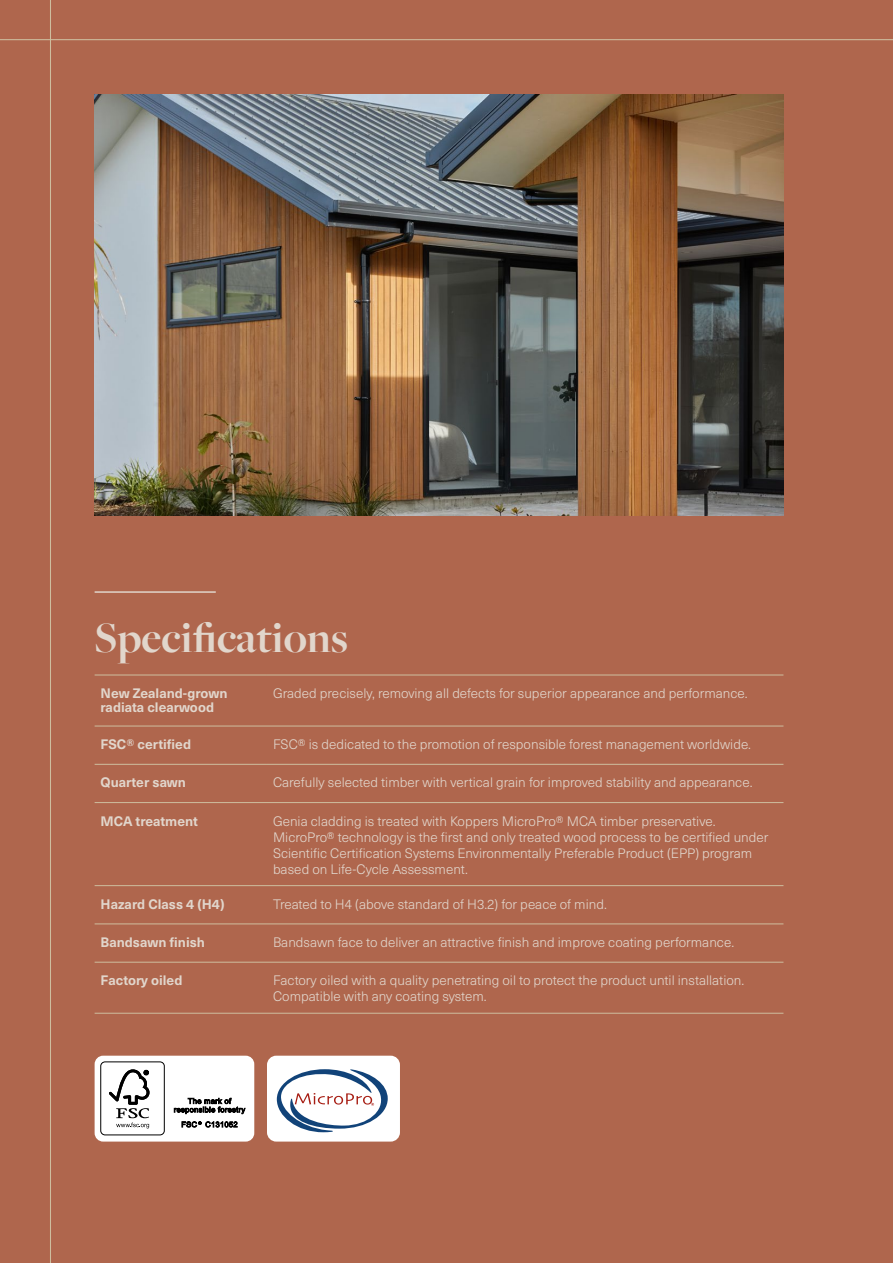
<style>
.page{position:relative;width:893px;height:1263px;background:#af664d}
.page>*{position:absolute;margin:0;border:0;box-sizing:border-box;transform-origin:0 0}
.t1{font:700 45px "Freight Big Pro";color:#e1d6cc}
.t2{font:300 13.5px/16.2px "Neue Haas Unica W1 G";color:#e1d6cc}
.t3{font:700 13.5px/13.5px "Neue Haas Unica W1 G";color:#e1d6cc}
</style>
<div class="page">
<div style="left:267px;top:1056px;width:133px;height:85px;background:#fff;border-radius:9px"></div>
<svg style="left:277px;top:1069px;width:111px;height:64px"></svg>
<div style="left:95px;top:1056px;width:159px;height:85px;background:#fff;border-radius:9px"></div>
<div style="left:100px;top:1061px;width:65px;height:74px;border:1px solid #000;border-radius:4px"></div>
<svg style="left:109px;top:1069px;width:41px;height:59px"></svg>
<svg style="left:174px;top:1098px;width:71px;height:16px"></svg>
<svg style="left:182px;top:1121px;width:55px;height:6px"></svg>
<img style="left:95px;top:94px;width:688px;height:422px">
<hr style="left:95px;top:675px;width:172px;height:1px;background:#cebe9f">
<hr style="left:267px;top:675px;width:516px;height:1px;background:#cebe9f">
<hr style="left:95px;top:726px;width:172px;height:1px;background:#cebe9f">
<hr style="left:267px;top:726px;width:516px;height:1px;background:#cebe9f">
<hr style="left:95px;top:764px;width:172px;height:1px;background:#cebe9f">
<hr style="left:267px;top:764px;width:516px;height:1px;background:#cebe9f">
<hr style="left:95px;top:802px;width:172px;height:1px;background:#cebe9f">
<hr style="left:267px;top:802px;width:516px;height:1px;background:#cebe9f">
<hr style="left:95px;top:885px;width:172px;height:1px;background:#cebe9f">
<hr style="left:267px;top:885px;width:516px;height:1px;background:#cebe9f">
<hr style="left:95px;top:923px;width:172px;height:1px;background:#cebe9f">
<hr style="left:267px;top:923px;width:516px;height:1px;background:#cebe9f">
<hr style="left:95px;top:962px;width:172px;height:1px;background:#cebe9f">
<hr style="left:267px;top:962px;width:516px;height:1px;background:#cebe9f">
<hr style="left:95px;top:1013px;width:172px;height:1px;background:#cebe9f">
<hr style="left:267px;top:1013px;width:516px;height:1px;background:#cebe9f">
<hr style="left:95px;top:591px;width:121px;height:2px;background:#e1d6cc">
<hr style="left:50px;top:0;width:1px;height:1263px;background:#cebe9f">
<hr style="left:0;top:39px;width:893px;height:1px;background:#cebe9f">
<h1 class="t1" style="left:95px;top:608px;width:255px">Specifications</h1>
<p class="t3" style="left:101px;top:686px;width:128px">New Zealand-grown radiata clearwood</p>
<p class="t2" style="left:273px;top:684px;width:476px">Graded precisely, removing all defects for superior appearance and performance.</p>
<p class="t3" style="left:101px;top:737px;width:92px">FSC® certified</p>
<p class="t2" style="left:273px;top:735px;width:480px">FSC® is dedicated to the promotion of responsible forest management worldwide.</p>
<p class="t3" style="left:101px;top:775px;width:87px">Quarter sawn</p>
<p class="t2" style="left:273px;top:774px;width:481px">Carefully selected timber with vertical grain for improved stability and appearance.</p>
<p class="t3" style="left:101px;top:813px;width:99px">MCA treatment</p>
<p class="t2" style="left:273px;top:812px;width:497px">Genia cladding is treated with Koppers MicroPro® MCA timber preservative.<br>MicroPro® technology is the first and only treated wood process to be certified under Scientific Certification Systems Environmentally Preferable Product (EPP) program based on Life-Cycle Assessment.</p>
<p class="t3" style="left:101px;top:896px;width:125px">Hazard Class 4 (H4)</p>
<p class="t2" style="left:273px;top:895px;width:335px">Treated to H4 (above standard of H3.2) for peace of mind.</p>
<p class="t3" style="left:101px;top:934px;width:106px">Bandsawn finish</p>
<p class="t2" style="left:273px;top:933px;width:463px">Bandsawn face to deliver an attractive finish and improve coating performance.</p>
<p class="t3" style="left:101px;top:973px;width:83px">Factory oiled</p>
<p class="t2" style="left:273px;top:972px;width:473px">Factory oiled with a quality penetrating oil to protect the product until installation.<br>Compatible with any coating system.</p>
</div>
